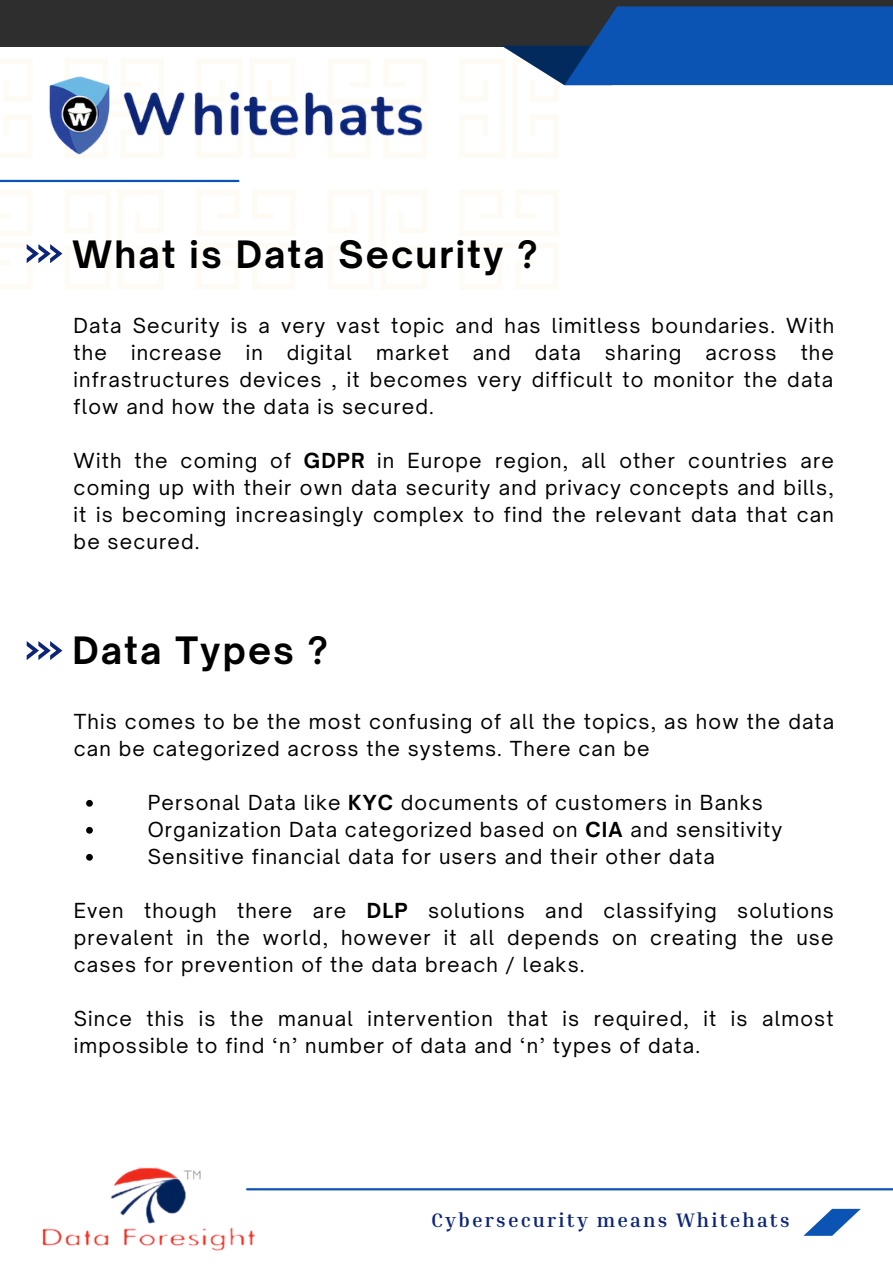
<style>
.page{position:relative;width:893px;height:1264px;background:#fff}
.page>*{position:absolute;margin:0;border:0;box-sizing:border-box;transform-origin:0 0}
.t1{font:700 36.15px "Open Sauce One";letter-spacing:.06em;color:#000}
.t2{font:700 19.95px "Inria Serif";letter-spacing:.11em;color:#0c2579}
.t3{font:19.8px/27px "Open Sauce One";letter-spacing:.06em;color:#000;text-align:justify}
.s1{font-weight:700}
</style>
<div class="page">
<svg style="left:0;top:59px;width:32px;height:99px"></svg>
<svg style="left:65px;top:59px;width:99px;height:3px"></svg>
<svg style="left:250px;top:59px;width:45px;height:3px"></svg>
<svg style="left:196px;top:59px;width:46px;height:3px"></svg>
<svg style="left:328px;top:59px;width:99px;height:3px"></svg>
<svg style="left:118px;top:190px;width:46px;height:99px"></svg>
<svg style="left:196px;top:243px;width:99px;height:46px"></svg>
<svg style="left:196px;top:190px;width:99px;height:46px"></svg>
<svg style="left:381px;top:190px;width:46px;height:99px"></svg>
<svg style="left:328px;top:190px;width:46px;height:99px"></svg>
<svg style="left:460px;top:243px;width:98px;height:46px"></svg>
<svg style="left:460px;top:190px;width:98px;height:46px"></svg>
<hr style="left:0;top:180px;width:238px;height:2px;background:#0b54b4">
<div style="left:0;top:0;width:892px;height:46px;background:#2e2e2e"></div>
<svg style="left:459px;top:6px;width:433px;height:152px"></svg>
<svg style="left:804px;top:1208px;width:56px;height:27px"></svg>
<hr style="left:247px;top:1188px;width:645px;height:2px;background:#0b54b4">
<img style="left:19px;top:62px;width:408px;height:96px">
<img style="left:42px;top:1167px;width:234px;height:84px">
<svg style="left:86px;top:800px;width:7px;height:6px"></svg>
<svg style="left:86px;top:827px;width:7px;height:6px"></svg>
<svg style="left:86px;top:853px;width:7px;height:7px"></svg>
<svg style="left:0;top:190px;width:110px;height:99px"></svg>
<svg style="left:27px;top:641px;width:35px;height:19px"></svg>
<h1 class="t1" style="left:72px;top:231px;width:466px">What is Data Security ?</h1>
<p class="t3" style="left:74px;top:312px;width:762px">Data Security is a very vast topic and has limitless boundaries. With the increase in digital market and data sharing across the infrastructures devices , it becomes very difficult to monitor the data flow and how the data is secured.</p>
<p class="t3" style="left:74px;top:447px;width:761px">With the coming of <span class="s1">GDPR</span> in Europe region, all other countries are coming up with their own data security and privacy concepts and bills, it is becoming increasingly complex to find the relevant data that can be secured.</p>
<h1 class="t1" style="left:72px;top:627px;width:257px">Data Types ?</h1>
<p class="t3" style="left:74px;top:708px;width:762px">This comes to be the most confusing of all the topics, as how the data can be categorized across the systems. There can be</p>
<p class="t3" style="left:148px;top:789px;width:636px;text-align:left">Personal Data like <span class="s1">KYC</span> documents of customers in Banks<br>Organization Data categorized based on <span class="s1">CIA</span> and sensitivity<br>Sensitive financial data for users and their other data</p>
<p class="t3" style="left:74px;top:897px;width:761px">Even though there are <span class="s1">DLP</span> solutions and classifying solutions prevalent in the world, however it all depends on creating the use cases for prevention of the data breach / leaks.</p>
<p class="t3" style="left:74px;top:1004px;width:761px">Since this is the manual intervention that is required, it is almost impossible to find ‘n’ number of data and ‘n’ types of data.</p>
<p class="t2" style="left:431px;top:1207px;width:360px">Cybersecurity means Whitehats</p>
</div>
